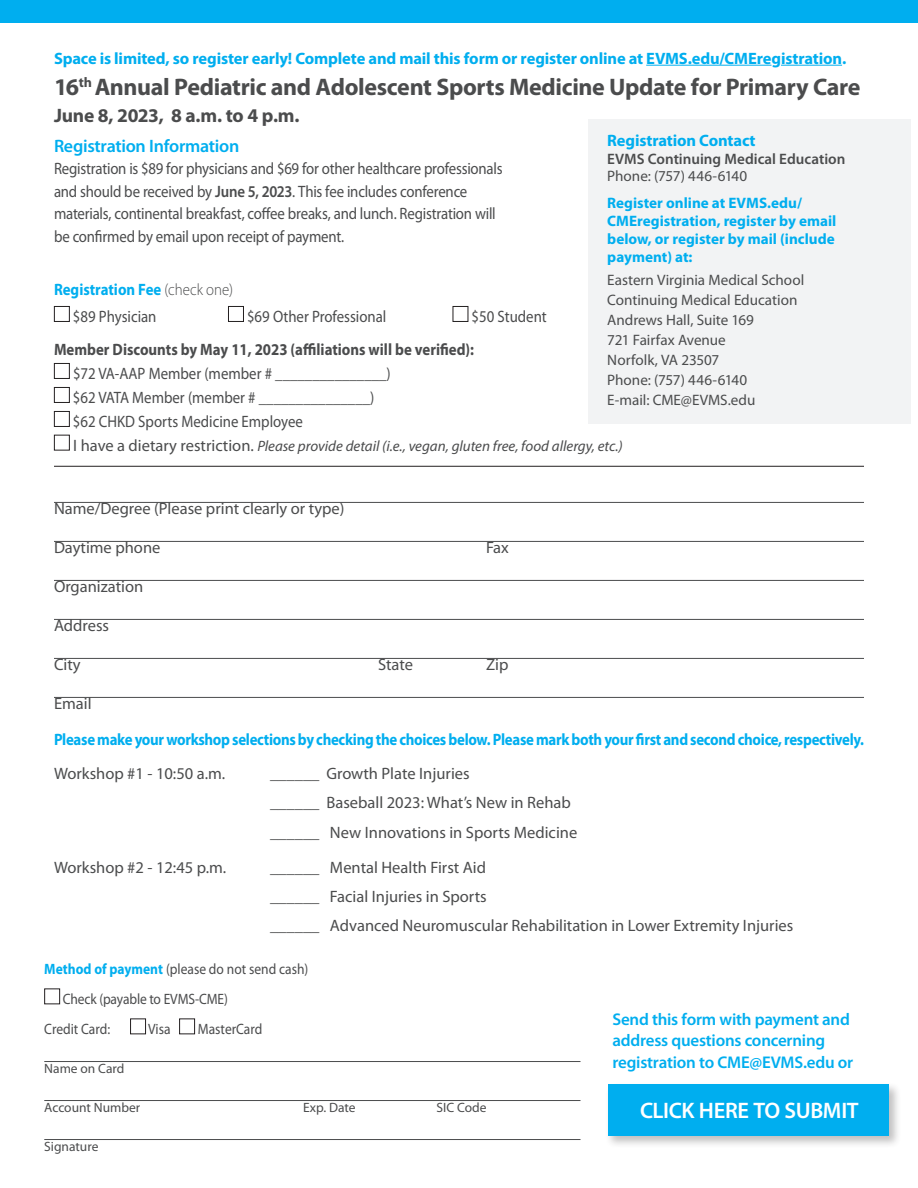
<style>
.page{position:relative;width:918px;height:1188px;background:#fff}
.page>*{position:absolute;margin:0;border:0;box-sizing:border-box;transform-origin:0 0}
.t1{font:700 24px "Myriad Pro";letter-spacing:-.015em;color:#4b4c4d}
.t2{font:600 22.5px "Myriad Pro";letter-spacing:-.015em;color:#fff}
.t3{font:700 19.5px "Myriad Pro";letter-spacing:-.015em;color:#4b4c4d}
.t4{font:600 18px "Myriad Pro";letter-spacing:-.015em;color:#00aeef}
.t5{font:600 16.95px/21.5px "Myriad Pro";letter-spacing:-.015em;color:#00aeef}
.t6{font:16.5px/22.5px "Myriad Pro";color:#4b4c4d;scale:.9 1}
.t7{font:16.5px/29.2px "Myriad Pro";color:#4b4c4d}
.t8{font:700 16.5px/27px "Myriad Pro";letter-spacing:-.015em;color:#00aeef;scale:.9 1}
.t9{font:700 16.5px "Myriad Pro";letter-spacing:-.015em;color:#00aeef}
.t10{font:700 16.5px "Myriad Pro";color:#4b4c4d;scale:.9 1}
.t11{font:15.15px/20px "Myriad Pro";letter-spacing:-.005em;color:#4b4c4d}
.t12{font:700 15.15px/18.1px "Myriad Pro";color:#00aeef}
.t13{font:600 15.15px "Myriad Pro";color:#4b4c4d}
.t14{font:15px "Myriad Pro";color:#4b4c4d;scale:.9 1}
.t15{font:italic 15px "Myriad Pro";color:#4b4c4d}
.t16{font:13.5px "Myriad Pro";color:#4b4c4d}
.s1{font-weight:600}
.s2{font-weight:300;color:#4b4c4d}
.s3{font-weight:400;color:#4b4c4d}
.s4{font-style:normal;font-size:16.5px}
.s5{font-weight:700;color:#00aeef}
</style>
<div class="page">
<hr style="left:646px;top:65px;width:126px;height:1px;background:#00aeef">
<hr style="left:781px;top:65px;width:61px;height:1px;background:#00aeef">
<hr style="left:54px;top:502px;width:810px;height:1px;background:#4b4c4d">
<hr style="left:54px;top:541px;width:810px;height:1px;background:#4b4c4d">
<hr style="left:54px;top:580px;width:810px;height:1px;background:#4b4c4d">
<hr style="left:54px;top:619px;width:810px;height:1px;background:#4b4c4d">
<hr style="left:54px;top:658px;width:810px;height:1px;background:#4b4c4d">
<hr style="left:54px;top:697px;width:810px;height:1px;background:#4b4c4d">
<div style="left:54px;top:306px;width:16px;height:16px;border:1px solid #231f20"></div>
<div style="left:228px;top:306px;width:16px;height:16px;border:1px solid #231f20"></div>
<div style="left:453px;top:306px;width:15px;height:16px;border:1px solid #231f20"></div>
<div style="left:54px;top:363px;width:16px;height:16px;border:1px solid #231f20"></div>
<div style="left:54px;top:387px;width:16px;height:16px;border:1px solid #231f20"></div>
<div style="left:54px;top:411px;width:16px;height:16px;border:1px solid #231f20"></div>
<div style="left:0;top:0;width:918px;height:23px;background:#00aeef"></div>
<div style="left:588px;top:119px;width:322px;height:304px;background:#f2f3f4"></div>
<div style="left:54px;top:435px;width:16px;height:16px;border:1px solid #231f20"></div>
<hr style="left:44px;top:1061px;width:537px;height:1px;background:#4b4c4d">
<hr style="left:44px;top:1100px;width:537px;height:1px;background:#4b4c4d">
<hr style="left:44px;top:1139px;width:537px;height:1px;background:#4b4c4d">
<div style="left:44px;top:988px;width:16px;height:16px;border:1px solid #231f20"></div>
<div style="left:130px;top:1018px;width:16px;height:16px;border:1px solid #231f20"></div>
<div style="left:179px;top:1018px;width:16px;height:16px;border:1px solid #231f20"></div>
<div style="left:605px;top:1081px;width:296px;height:68px;background:#231f20;opacity:.28"></div>
<div style="left:608px;top:1084px;width:281px;height:52px;background:#00aeef"></div>
<hr style="left:54px;top:466px;width:810px;height:1px;background:#231f20">
<p class="t9" style="left:54px;top:47px;width:794px">Space is limited, so register early! Complete and mail this form or register online at EVMS.edu/CMEregistration.</p>
<h1 class="t1" style="left:54px;top:71px;width:808px">16<sup>th</sup> Annual Pediatric and Adolescent Sports Medicine Update for Primary Care</h1>
<p class="t3" style="left:54px;top:103px;width:247px">June 8, 2023, 8 a.m. to 4 p.m.</p>
<p class="t4" style="left:54px;top:134px;width:187px">Registration Information</p>
<p class="t6" style="left:54px;top:157px;width:500px">Registration is $89 for physicians and $69 for other healthcare professionals and should be received by <span class="s1">June 5, 2023</span>. This fee includes conference materials, continental breakfast, coffee breaks, and lunch. Registration will be confirmed by email upon receipt of payment.</p>
<p class="t8" style="left:73px;top:275px;width:180px;text-indent:-19px">Registration Fee <span class="s2">(check one) </span><span class="s3">$89 Physician</span></p>
<p class="t6" style="left:247px;top:305px;width:156px">$69 Other Professional</p>
<p class="t6" style="left:471px;top:305px;width:85px">$50 Student</p>
<p class="t10" style="left:54px;top:339px;width:468px">Member Discounts by May 11, 2023 (affiliations will be verified):</p>
<p class="t6" style="left:73px;top:361px;width:355px;line-height:24px">$72 VA-AAP Member (member # _______________) $62 VATA Member (member # _______________) $62 CHKD Sports Medicine Employee</p>
<p class="t9" style="left:607px;top:130px;width:150px">Registration Contact</p>
<p class="t13" style="left:607px;top:149px;width:240px">EVMS Continuing Medical Education</p>
<p class="t11" style="left:607px;top:165px;width:142px">Phone: (757) 446-6140</p>
<p class="t12" style="left:607px;top:193px;width:231px">Register online at EVMS.edu/<br>CMEregistration, register by email below, or register by mail (include payment) at:</p>
<p class="t11" style="left:607px;top:270px;width:199px">Eastern Virginia Medical School<br>Continuing Medical Education<br>Andrews Hall, Suite 169<br>721 Fairfax Avenue<br>Norfolk, VA 23507<br>Phone: (757) 446-6140<br>E-mail: CME@EVMS.edu</p>
<p class="t15" style="left:73px;top:436px;width:551px"><span class="s4">I have a dietary restriction.</span> Please provide detail (i.e., vegan, gluten free, food allergy, etc.)</p>
<p class="t7" style="left:54px;top:494px;width:292px">Name/Degree (Please print clearly or type)</p>
<p class="t7" style="left:54px;top:533px;width:108px">Daytime phone</p>
<p class="t7" style="left:486px;top:533px;width:24px">Fax</p>
<p class="t7" style="left:54px;top:572px;width:91px">Organization</p>
<p class="t7" style="left:54px;top:611px;width:57px">Address</p>
<p class="t7" style="left:54px;top:650px;width:28px">City</p>
<p class="t7" style="left:378px;top:650px;width:37px">State</p>
<p class="t7" style="left:486px;top:650px;width:24px">Zip</p>
<p class="t7" style="left:54px;top:689px;width:39px">Email</p>
<p class="t8" style="left:54px;top:725px;width:902px">Please make your workshop selections by checking the choices below. Please mark both your first and second choice, respectively.</p>
<p class="t7" style="left:54px;top:759px;width:173px">Workshop #1 - 10:50 a.m.</p>
<p class="t7" style="left:270px;top:759px;width:309px">______ Growth Plate Injuries<br>______ Baseball 2023: What’s New in Rehab ______ New Innovations in Sports Medicine</p>
<p class="t7" style="left:54px;top:853px;width:174px">Workshop #2 - 12:45 p.m.</p>
<p class="t7" style="left:270px;top:853px;width:525px">______ Mental Health First Aid<br>______ Facial Injuries in Sports<br>______ Advanced Neuromuscular Rehabilitation in Lower Extremity Injuries</p>
<p class="t14" style="left:44px;top:960px;width:295px"><span class="s5">Method of payment</span> (please do not send cash)</p>
<p class="t14" style="left:63px;top:990px;width:185px">Check (payable to EVMS-CME)</p>
<p class="t14" style="left:44px;top:1020px;width:75px">Credit Card:</p>
<p class="t14" style="left:148px;top:1020px;width:26px">Visa</p>
<p class="t14" style="left:198px;top:1020px;width:73px">MasterCard</p>
<p class="t16" style="left:44px;top:1060px;width:82px">Name on Card</p>
<p class="t16" style="left:44px;top:1099px;width:98px">Account Number</p>
<p class="t16" style="left:303px;top:1099px;width:54px">Exp. Date</p>
<p class="t16" style="left:437px;top:1099px;width:52px">SIC Code</p>
<p class="t16" style="left:44px;top:1138px;width:56px">Signature</p>
<p class="t5" style="left:612px;top:1008px;width:242px">Send this form with payment and address questions concerning registration to CME@EVMS.edu or</p>
<h2 class="t2" style="left:640px;top:1096px;width:220px">CLICK HERE TO SUBMIT</h2>
</div>
